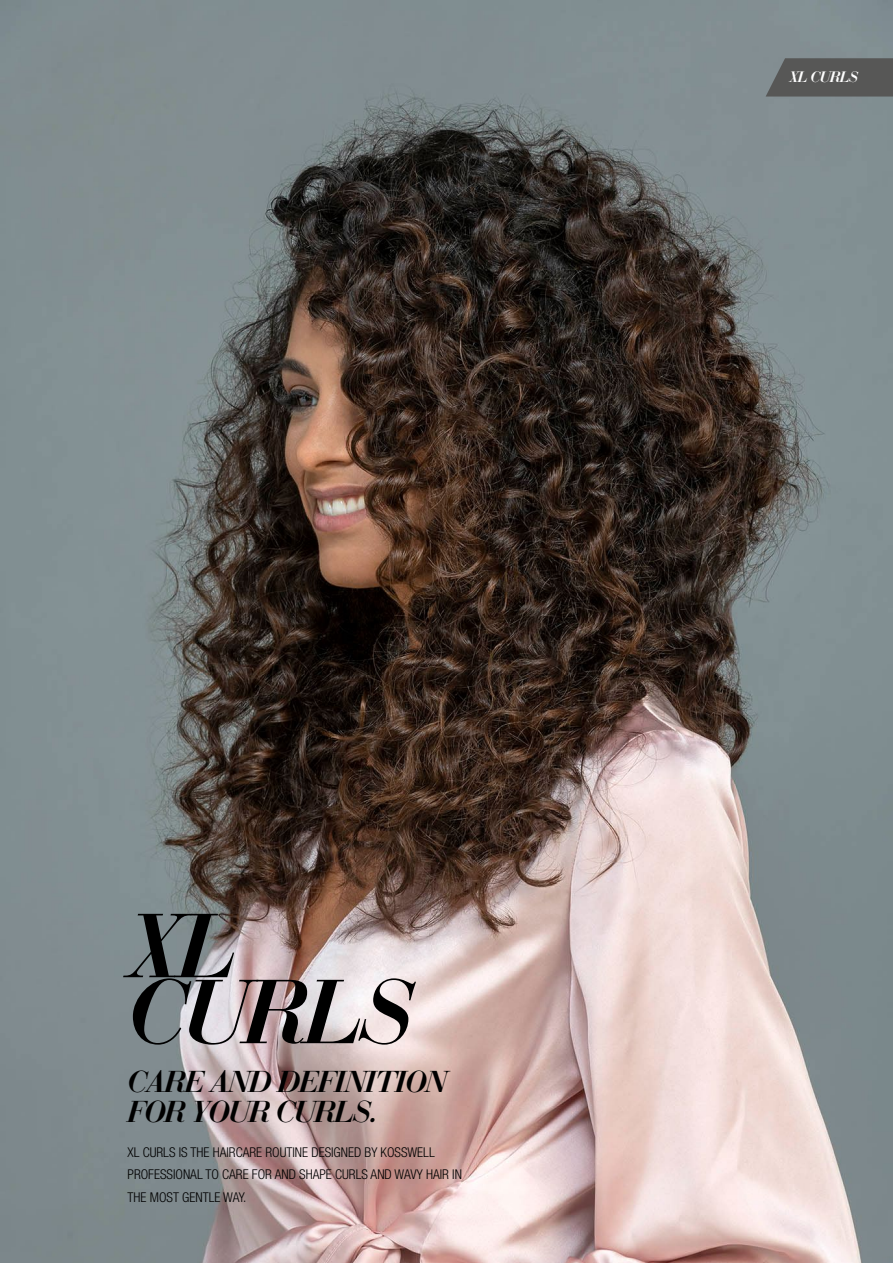
<style>
.page{position:relative;width:893px;height:1263px;background:#fff}
.page>*{position:absolute;margin:0;border:0;box-sizing:border-box;transform-origin:0 0}
.t1{font:italic 700 90px/66px "Bauer Bodoni";letter-spacing:-.05em;color:#000}
.t2{font:italic 700 30px/30px "Bauer Bodoni";letter-spacing:-.05em;color:#000}
.t3{font:italic 700 15px "Bauer Bodoni";letter-spacing:-.05em;color:#fff}
.t4{font:300 condensed 13.5px/22.5px "Helvetica Neue LT Com";color:#000}
</style>
<div class="page">
<img style="left:0;top:0;width:893px;height:1263px">
<svg style="left:766px;top:58px;width:127px;height:39px;background:#5a5b5b"></svg>
<p class="t3" style="left:789px;top:68px;width:70px">XL CURLS</p>
<h1 class="t1" style="left:128px;top:914px;width:289px">XL<br>CURLS</h1>
<h2 class="t2" style="left:128px;top:1067px;width:321px">CARE AND DEFINITION<br>FOR YOUR CURLS.</h2>
<p class="t4" style="left:128px;top:1141px;width:336px">XL CURLS IS THE HAIRCARE ROUTINE DESIGNED BY KOSSWELL<br>PROFESSIONAL TO CARE FOR AND SHAPE CURLS AND WAVY HAIR IN<br>THE MOST GENTLE WAY.</p>
</div>
